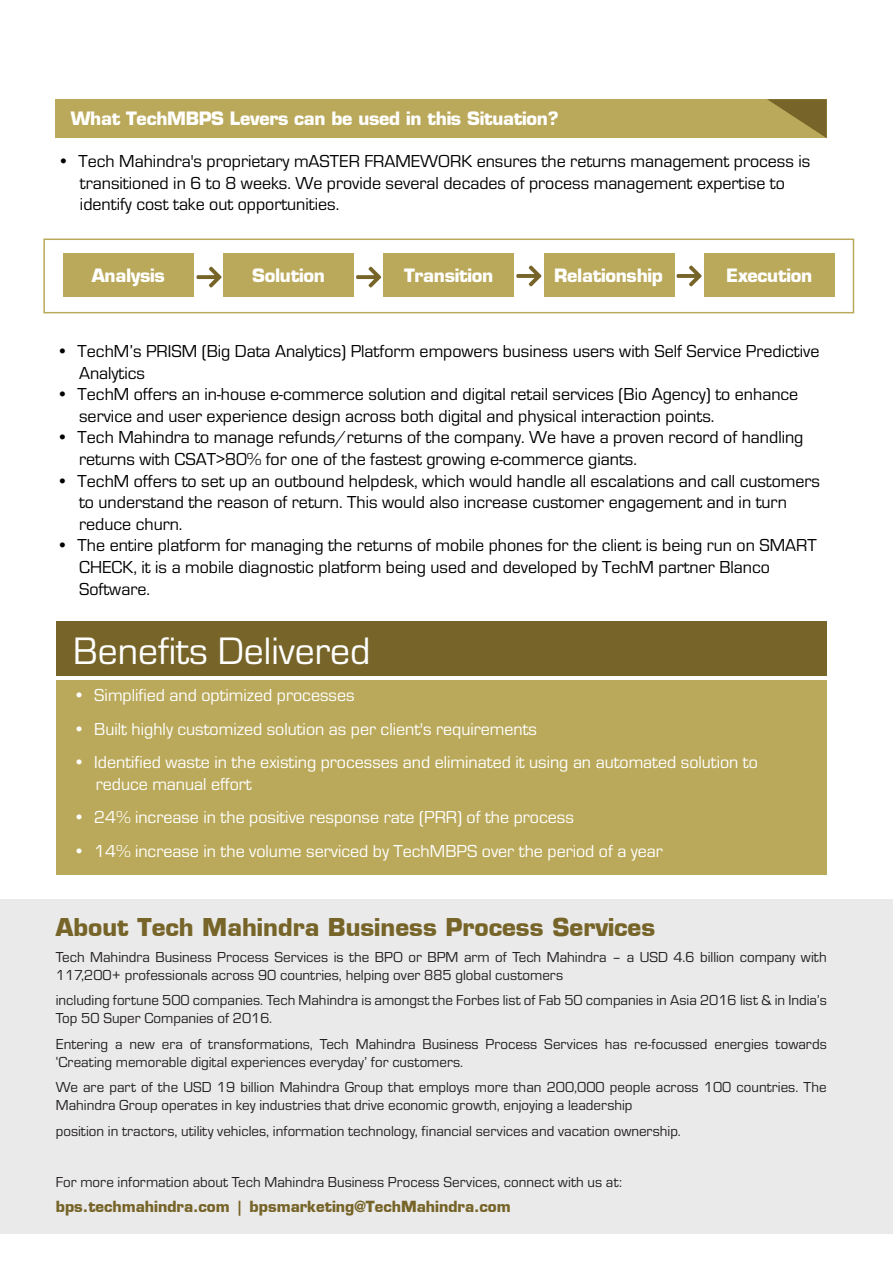
<style>
.page{position:relative;width:893px;height:1263px;background:#fff}
.page>*{position:absolute;margin:0;border:0;box-sizing:border-box;transform-origin:0 0}
.t1{font:39.75px "Eurostile";color:#fff}
.t2{font:700 24px "Eurostile";color:#766428}
.t3{font:18px/21.6px "Eurostile";color:#000}
.t4{font:18px/21.6px "Eurostile";color:#fff}
.t5{font:700 18px "Eurostile LT Std";letter-spacing:-.02em;color:#fff}
.t6{font:15px/18px "Eurostile";color:#231f20}
.t7{font:700 15px "Eurostile";color:#766428}
</style>
<div class="page">
<div style="left:1px;top:899px;width:892px;height:335px;background:#eaeaea"></div>
<div style="left:56px;top:99px;width:771px;height:39px;background:#baa95a"></div>
<div style="left:56px;top:680px;width:771px;height:194px;background:#baa95a"></div>
<div style="left:56px;top:622px;width:771px;height:54px;background:#766428"></div>
<div style="left:63px;top:254px;width:130px;height:43px;background:#baa95a"></div>
<div style="left:223px;top:254px;width:131px;height:43px;background:#baa95a"></div>
<div style="left:384px;top:254px;width:130px;height:43px;background:#baa95a"></div>
<div style="left:544px;top:254px;width:130px;height:43px;background:#baa95a"></div>
<div style="left:704px;top:254px;width:130px;height:43px;background:#baa95a"></div>
<div style="left:43px;top:238px;width:811px;height:75px;border:2px solid #baa95a"></div>
<svg style="left:197px;top:267px;width:24px;height:20px"></svg>
<svg style="left:356px;top:267px;width:25px;height:20px"></svg>
<svg style="left:516px;top:266px;width:25px;height:20px"></svg>
<svg style="left:677px;top:266px;width:25px;height:20px"></svg>
<svg style="left:767px;top:99px;width:60px;height:39px"></svg>
<p class="t5" style="left:71px;top:107px;width:489px">What TechMBPS Levers can be used in this Situation?</p>
<p class="t3" style="left:80px;top:151px;width:732px;text-indent:-22px">• Tech Mahindra's proprietary mASTER FRAMEWORK ensures the returns management process is transitioned in 6 to 8 weeks. We provide several decades of process management expertise to identify cost take out opportunities.</p>
<p class="t5" style="left:92px;top:264px;width:75px">Analysis</p>
<p class="t5" style="left:252px;top:264px;width:74px">Solution</p>
<p class="t5" style="left:404px;top:264px;width:91px">Transition</p>
<p class="t5" style="left:554px;top:264px;width:110px">Relationship</p>
<p class="t5" style="left:726px;top:264px;width:88px">Execution</p>
<p class="t3" style="left:79px;top:341px;width:742px;text-indent:-22px">• TechM’s PRISM (Big Data Analytics) Platform empowers business users with Self Service Predictive<br>Analytics</p>
<p class="t3" style="left:79px;top:384px;width:721px;text-indent:-22px">• TechM offers an in-house e-commerce solution and digital retail services (Bio Agency) to enhance service and user experience design across both digital and physical interaction points.</p>
<p class="t3" style="left:79px;top:427px;width:726px;text-indent:-22px">• Tech Mahindra to manage refunds/returns of the company. We have a proven record of handling returns with CSAT&gt;80% for one of the fastest growing e-commerce giants.</p>
<p class="t3" style="left:79px;top:470px;width:742px;text-indent:-22px">• TechM offers to set up an outbound helpdesk, which would handle all escalations and call customers to understand the reason of return. This would also increase customer engagement and in turn reduce churn.</p>
<p class="t3" style="left:79px;top:535px;width:739px;text-indent:-22px">• The entire platform for managing the returns of mobile phones for the client is being run on SMART<br>CHECK, it is a mobile diagnostic platform being used and developed by TechM partner Blanco<br>Software.</p>
<h1 class="t1" style="left:73px;top:630px;width:299px">Benefits Delivered</h1>
<p class="t4" style="left:73px;top:685px;width:283px">• Simplified and optimized processes</p>
<p class="t4" style="left:73px;top:718px;width:465px">• Built highly customized solution as per client's requirements</p>
<p class="t4" style="left:96px;top:752px;width:664px;text-indent:-22px">• Identified waste in the existing processes and eliminated it using an automated solution to reduce manual effort</p>
<p class="t4" style="left:73px;top:807px;width:502px">• 24% increase in the positive response rate (PRR) of the process</p>
<p class="t4" style="left:73px;top:841px;width:591px">• 14% increase in the volume serviced by TechMBPS over the period of a year</p>
<h2 class="t2" style="left:56px;top:912px;width:601px">About Tech Mahindra Business Process Services</h2>
<p class="t6" style="left:56px;top:948px;width:772px">Tech Mahindra Business Process Services is the BPO or BPM arm of Tech Mahindra – a USD 4.6 billion company with<br>117,200+ professionals across 90 countries, helping over 885 global customers</p>
<p class="t6" style="left:56px;top:992px;width:772px">including fortune 500 companies. Tech Mahindra is amongst the Forbes list of Fab 50 companies in Asia 2016 list &amp; in India’s<br>Top 50 Super Companies of 2016.</p>
<p class="t6" style="left:56px;top:1035px;width:772px">Entering a new era of transformations, Tech Mahindra Business Process Services has re-focussed energies towards ‘Creating memorable digital experiences everyday’ for customers.</p>
<p class="t6" style="left:56px;top:1079px;width:772px">We are part of the USD 19 billion Mahindra Group that employs more than 200,000 people across 100 countries. The<br>Mahindra Group operates in key industries that drive economic growth, enjoying a leadership</p>
<p class="t6" style="left:56px;top:1122px;width:627px">position in tractors, utility vehicles, information technology, financial services and vacation ownership.</p>
<p class="t6" style="left:56px;top:1173px;width:568px">For more information about Tech Mahindra Business Process Services, connect with us at:</p>
<p class="t7" style="left:56px;top:1197px;width:456px">bps.techmahindra.com | bpsmarketing@TechMahindra.com</p>
</div>
